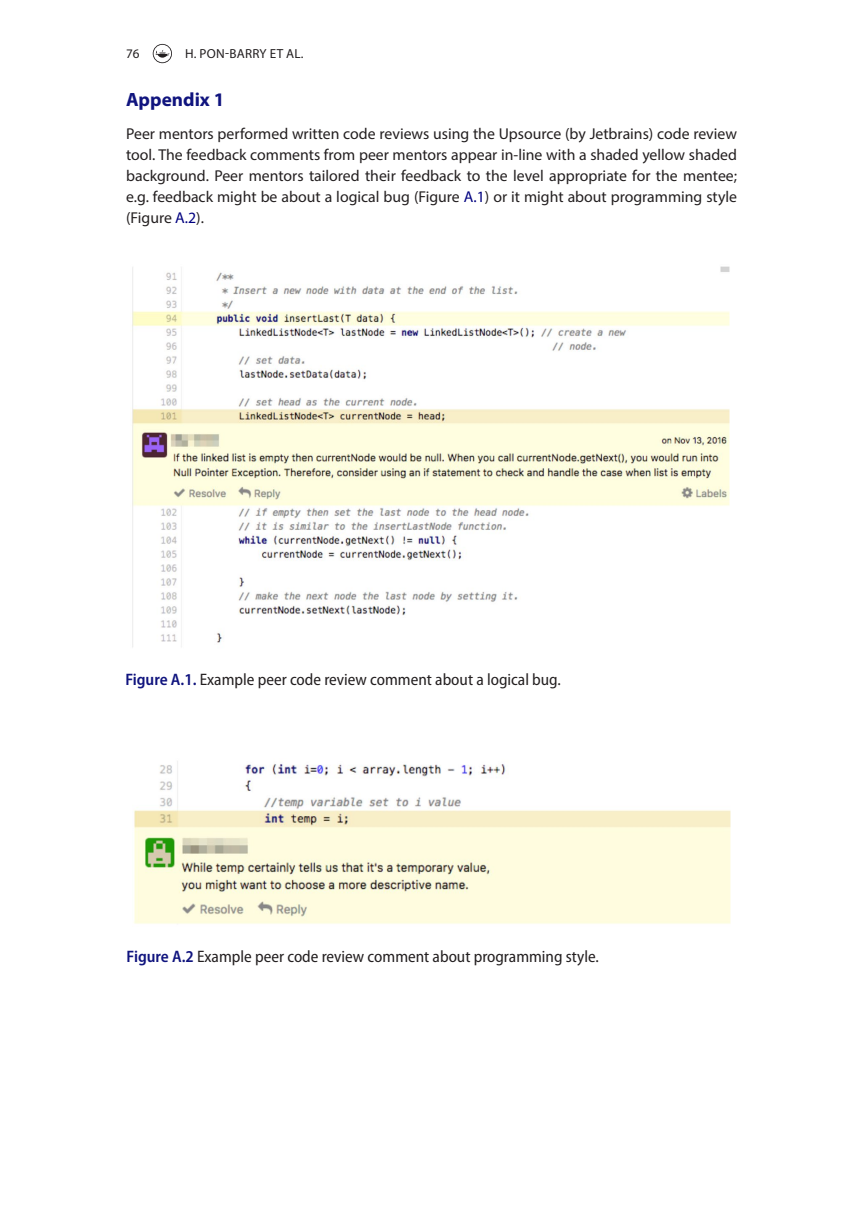
<style>
.page{position:relative;width:864px;height:1231px;background:#fff}
.page>*{position:absolute;margin:0;border:0;box-sizing:border-box;transform-origin:0 0}
.t1{font:700 19.25px "Myriad Pro";color:#10147e}
.t2{font:semi-condensed 16.62px "Myriad Pro";color:#231f20}
.t3{font:15.75px/21px "Myriad Pro";color:#231f20;text-align:justify}
.t4{font:13.12px "Myriad Pro";letter-spacing:.02em;color:#231f20}
.s1{color:#000080}
.s2{font-weight:600;color:#10147e}
</style>
<div class="page">
<svg style="left:153px;top:44px;width:19px;height:19px"></svg>
<img style="left:132px;top:266px;width:598px;height:381px">
<img style="left:134px;top:761px;width:597px;height:163px">
<p class="t4" style="left:126px;top:45px;width:15px">76</p>
<p class="t4" style="left:185px;top:45px;width:120px">H. PON-BARRY ET AL.</p>
<p class="t1" style="left:126px;top:87px;width:100px">Appendix 1</p>
<p class="t3" style="left:126px;top:123px;width:612px">Peer mentors performed written code reviews using the Upsource (by Jetbrains) code review tool. The feedback comments from peer mentors appear in-line with a shaded yellow shaded background. Peer mentors tailored their feedback to the level appropriate for the mentee; e.g. feedback might be about a logical bug (Figure <span class="s1">A.1</span>) or it might about programming style (Figure <span class="s1">A.2</span>).</p>
<p class="t2" style="left:125px;top:670px;width:437px"><span class="s2">Figure A.1.</span> Example peer code review comment about a logical bug.</p>
<p class="t2" style="left:126px;top:947px;width:473px"><span class="s2">Figure A.2</span> Example peer code review comment about programming style.</p>
</div>
